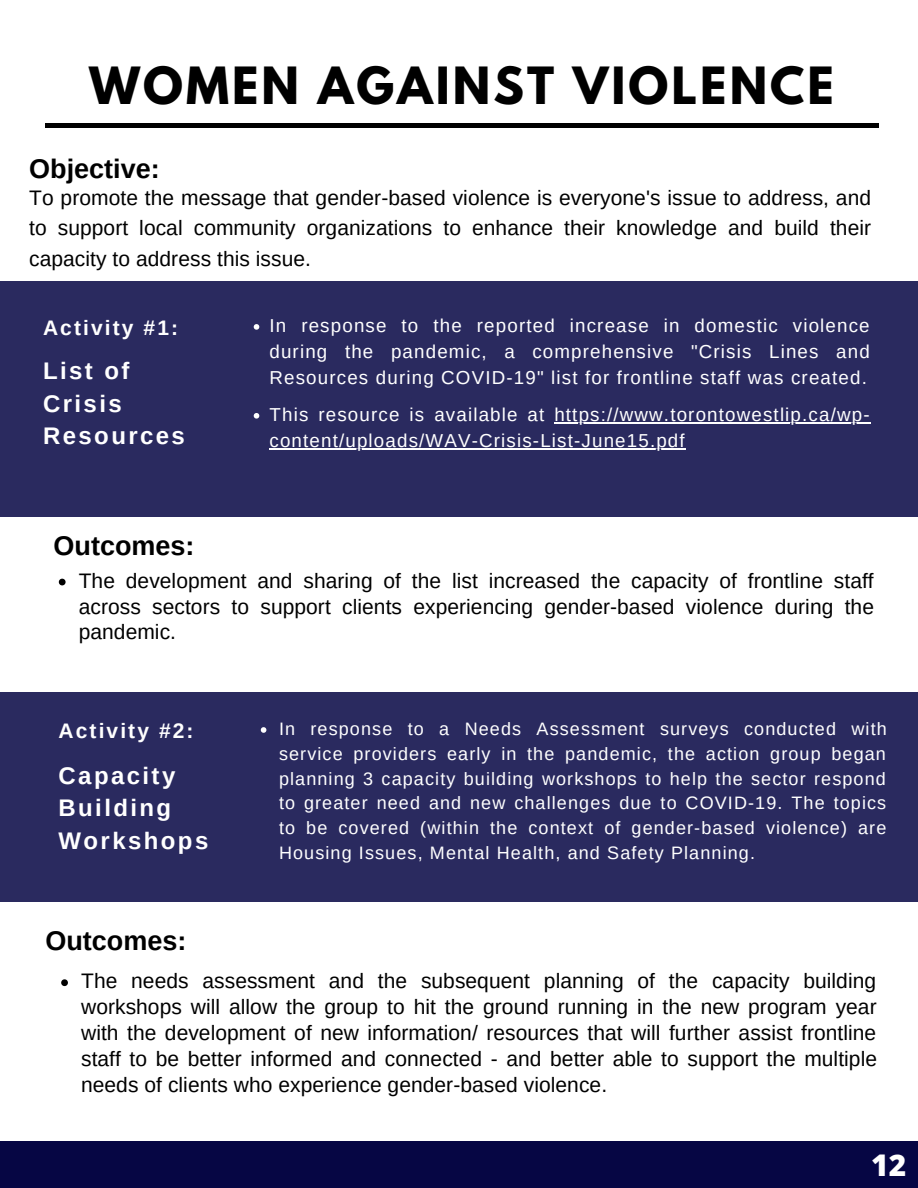
<style>
.page{position:relative;width:918px;height:1188px;background:#fff}
.page>*{position:absolute;margin:0;border:0;box-sizing:border-box;transform-origin:0 0}
.t1{font:700 45.45px "League Spartan";letter-spacing:.065em;color:#000}
.t2{font:800 29.85px "Open Sans";color:#fff}
.t3{font:700 27px "Arimo";color:#000}
.t4{font:700 24px/32.7px "Arimo";letter-spacing:.1em;color:#fff}
.t5{font:21px/25.8px "Arimo";letter-spacing:.005em;color:#000;text-align:justify}
.t6{font:700 21px "Arimo";letter-spacing:.1em;color:#fff}
.t7{font:18.75px/26px "Arimo";letter-spacing:.06em;color:#fff;text-align:justify}
.t8{font:18px/24.8px "Arimo";letter-spacing:.06em;color:#fff;text-align:justify}
</style>
<div class="page">
<div style="left:0;top:281px;width:918px;height:236px;background:#2a2a5f"></div>
<div style="left:0;top:1142px;width:918px;height:46px;background:#060644"></div>
<svg style="left:254px;top:324px;width:5px;height:6px"></svg>
<svg style="left:254px;top:413px;width:5px;height:6px"></svg>
<hr style="left:554px;top:423px;width:317px;height:1px;background:#fff">
<hr style="left:269px;top:449px;width:417px;height:1px;background:#fff">
<hr style="left:45px;top:124px;width:833px;height:3px;background:#000">
<svg style="left:59px;top:579px;width:7px;height:6px"></svg>
<svg style="left:61px;top:979px;width:7px;height:7px"></svg>
<div style="left:0;top:692px;width:918px;height:210px;background:#2a2a5f"></div>
<svg style="left:261px;top:727px;width:5px;height:6px"></svg>
<h1 class="t1" style="left:89px;top:50px;width:746px">WOMEN AGAINST VIOLENCE</h1>
<p class="t3" style="left:29px;top:150px;width:132px">Objective:</p>
<p class="t5" style="left:29px;top:183px;width:843px;line-height:30.3px">To promote the message that gender-based violence is everyone's issue to address, and to support local community organizations to enhance their knowledge and build their capacity to address this issue.</p>
<p class="t6" style="left:43px;top:313px;width:137px">Activity #1:</p>
<p class="t4" style="left:43px;top:355px;width:143px">List of<br>Crisis<br>Resources</p>
<p class="t7" style="left:269px;top:313px;width:602px">In response to the reported increase in domestic violence during the pandemic, a comprehensive "Crisis Lines and Resources during COVID-19" list for frontline staff was created.</p>
<p class="t7" style="left:269px;top:402px;width:602px">This resource is available at https://www.torontowestlip.ca/wp&shy;content/uploads/WAV-Crisis-List-June15.pdf</p>
<p class="t3" style="left:54px;top:527px;width:143px">Outcomes:</p>
<p class="t5" style="left:79px;top:568px;width:797px">The development and sharing of the list increased the capacity of frontline staff across sectors to support clients experiencing gender-based violence during the pandemic.</p>
<p class="t6" style="left:59px;top:716px;width:137px">Activity #2:</p>
<p class="t4" style="left:59px;top:760px;width:151px">Capacity<br>Building<br>Workshops</p>
<p class="t3" style="left:45px;top:922px;width:143px">Outcomes:</p>
<p class="t8" style="left:279px;top:717px;width:609px">In response to a Needs Assessment surveys conducted with service providers early in the pandemic, the action group began planning 3 capacity building workshops to help the sector respond to greater need and new challenges due to COVID-19. The topics to be covered (within the context of gender-based violence) are Housing Issues, Mental Health, and Safety Planning.</p>
<p class="t5" style="left:81px;top:968px;width:798px">The needs assessment and the subsequent planning of the capacity building workshops will allow the group to hit the ground running in the new program year with the development of new information/ resources that will further assist frontline staff to be better informed and connected - and better able to support the multiple needs of clients who experience gender-based violence.</p>
<h2 class="t2" style="left:871px;top:1143px;width:37px">12</h2>
</div>
